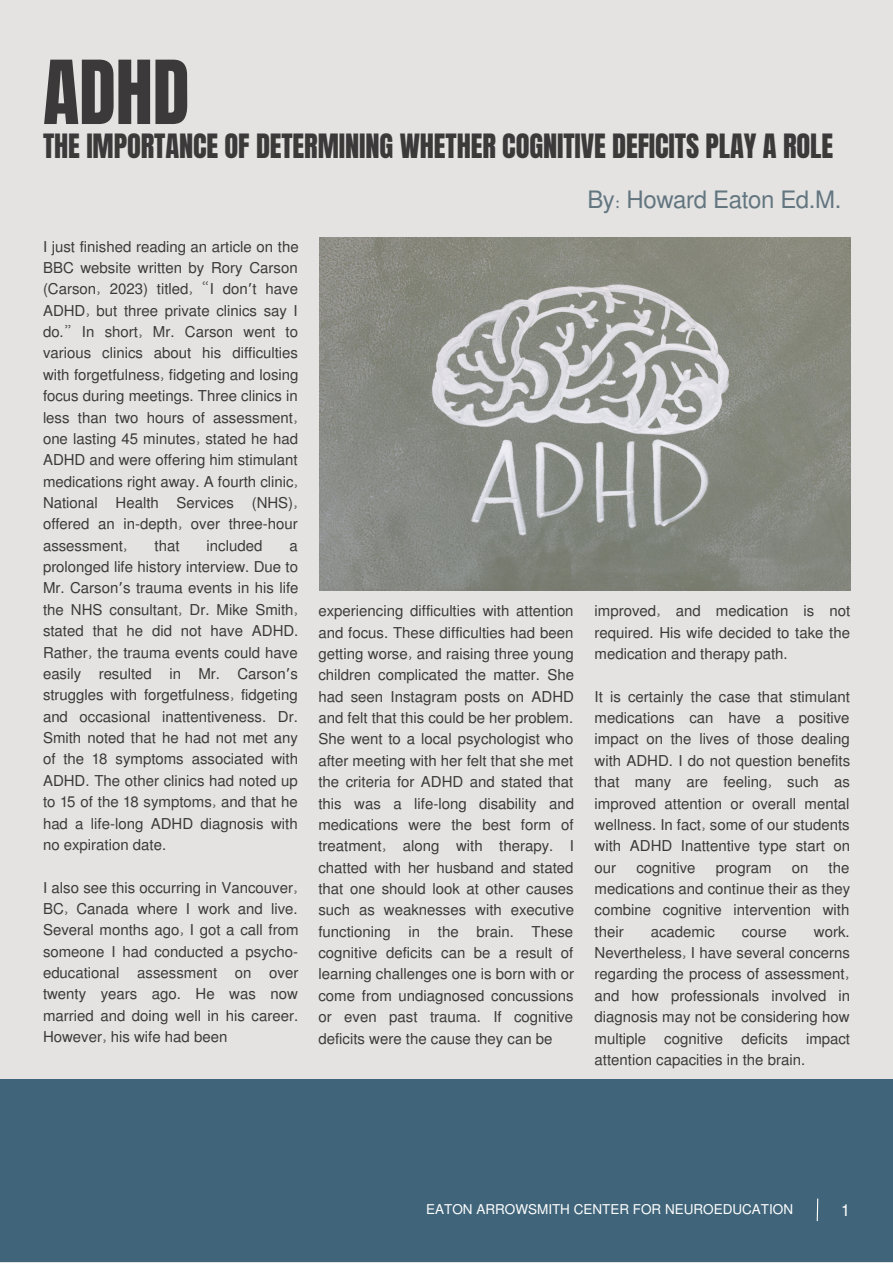
<style>
.page{position:relative;width:893px;height:1264px;background:#fff}
.page>*{position:absolute;margin:0;border:0;box-sizing:border-box;transform-origin:0 0}
.t1{font:75px "Anton";color:#3b3939}
.t2{font:28.5px "Anton";letter-spacing:-.005em;color:#3b3939}
.t3{font:24px "Mukti";letter-spacing:-.015em;color:#637680}
.t4{font:16.5px "Mukti";color:#fff}
.t5{font:15px/21.3px "Mukti";color:#3b3939;text-align:justify}
.t6{font:13.5px "Mukti";color:#fff}
.s1{font-family:"Noto Sans Gurmukhi"}
</style>
<div class="page">
<div style="left:0;top:0;width:892px;height:1262px;background:#e4e3e2"></div>
<div style="left:0;top:1079px;width:892px;height:182px;background:#40657a"></div>
<svg style="left:816px;top:1198px;width:2px;height:24px"></svg>
<img style="left:320px;top:237px;width:530px;height:353px">
<p class="t1" style="left:43px;top:39px;width:148px">ADHD</p>
<p class="t2" style="left:43px;top:125px;width:791px">THE IMPORTANCE OF DETERMINING WHETHER COGNITIVE DEFICITS PLAY A ROLE</p>
<p class="t5" style="left:43px;top:235px;width:257px">I just finished reading an article on the BBC website written by Rory Carson (Carson, 2023) titled, “I don<span class="s1">’</span>t have ADHD, but three private clinics say I do.” In short, Mr. Carson went to various clinics about his difficulties with forgetfulness, fidgeting and losing focus during meetings. Three clinics in less than two hours of assessment, one lasting 45 minutes, stated he had ADHD and were offering him stimulant medications right away. A fourth clinic, National Health Services (NHS), offered an in-depth, over three-hour assessment,</p>
<p class="t5" style="left:154px;top:534px;width:26px">that</p>
<p class="t5" style="left:206px;top:534px;width:57px">included</p>
<p class="t5" style="left:43px;top:534px;width:257px;text-indent:246px">a prolonged life history interview. Due to Mr. Carson<span class="s1">’</span>s trauma events in his life the NHS consultant, Dr. Mike Smith, stated that he did not have ADHD.<br>Rather, the trauma events could have easily resulted in Mr. Carson<span class="s1">’</span>s struggles with forgetfulness, fidgeting and occasional inattentiveness. Dr.<br>Smith noted that he had not met any of the 18 symptoms associated with ADHD. The other clinics had noted up to 15 of the 18 symptoms, and that he had a life-long ADHD diagnosis with no expiration date.</p>
<p class="t5" style="left:43px;top:876px;width:257px">I also see this occurring in Vancouver, BC, Canada where I work and live.<br>Several months ago, I got a call from someone I had conducted a psycho&shy;educational assessment on over twenty years ago. He was now married and doing well in his career.<br>However, his wife had been</p>
<p class="t3" style="left:587px;top:183px;width:256px">By: Howard Eaton Ed.M.</p>
<p class="t5" style="left:318px;top:599px;width:257px">experiencing difficulties with attention and focus. These difficulties had been getting worse, and raising three young children complicated the matter. She had seen Instagram posts on ADHD and felt that this could be her problem.<br>She went to a local psychologist who after meeting with her felt that she met the criteria for ADHD and stated that this was a life-long disability and medications were the best form of treatment, along with therapy. I chatted with her husband and stated that one should look at other causes such as weaknesses with executive functioning in the brain. These cognitive deficits can be a result of learning challenges one is born with or come from undiagnosed concussions or even past trauma. If cognitive deficits were the cause they can be</p>
<p class="t5" style="left:594px;top:599px;width:257px">improved, and medication is not required. His wife decided to take the medication and therapy path.</p>
<p class="t5" style="left:594px;top:685px;width:257px">It is certainly the case that stimulant medications can have a positive impact on the lives of those dealing with ADHD. I do not question benefits that many are feeling, such as improved attention or overall mental wellness. In fact, some of our students with ADHD Inattentive type start on our</p>
<p class="t5" style="left:594px;top:856px;width:257px;text-indent:234px">the medications and continue their as they combine cognitive intervention with their</p>
<p class="t5" style="left:636px;top:856px;width:61px">cognitive</p>
<p class="t5" style="left:715px;top:856px;width:57px">program</p>
<p class="t5" style="left:791px;top:856px;width:18px">on</p>
<p class="t5" style="left:594px;top:920px;width:257px;text-indent:219px">work.<br>Nevertheless, I have several concerns regarding the process of assessment, and how professionals involved in diagnosis may not be considering how multiple cognitive deficits impact attention capacities in the brain.</p>
<p class="t5" style="left:650px;top:920px;width:66px">academic</p>
<p class="t5" style="left:741px;top:920px;width:46px">course</p>
<p class="t6" style="left:426px;top:1199px;width:368px">EATON ARROWSMITH CENTER FOR NEUROEDUCATION</p>
<p class="t4" style="left:841px;top:1198px;width:9px">1</p>
</div>
